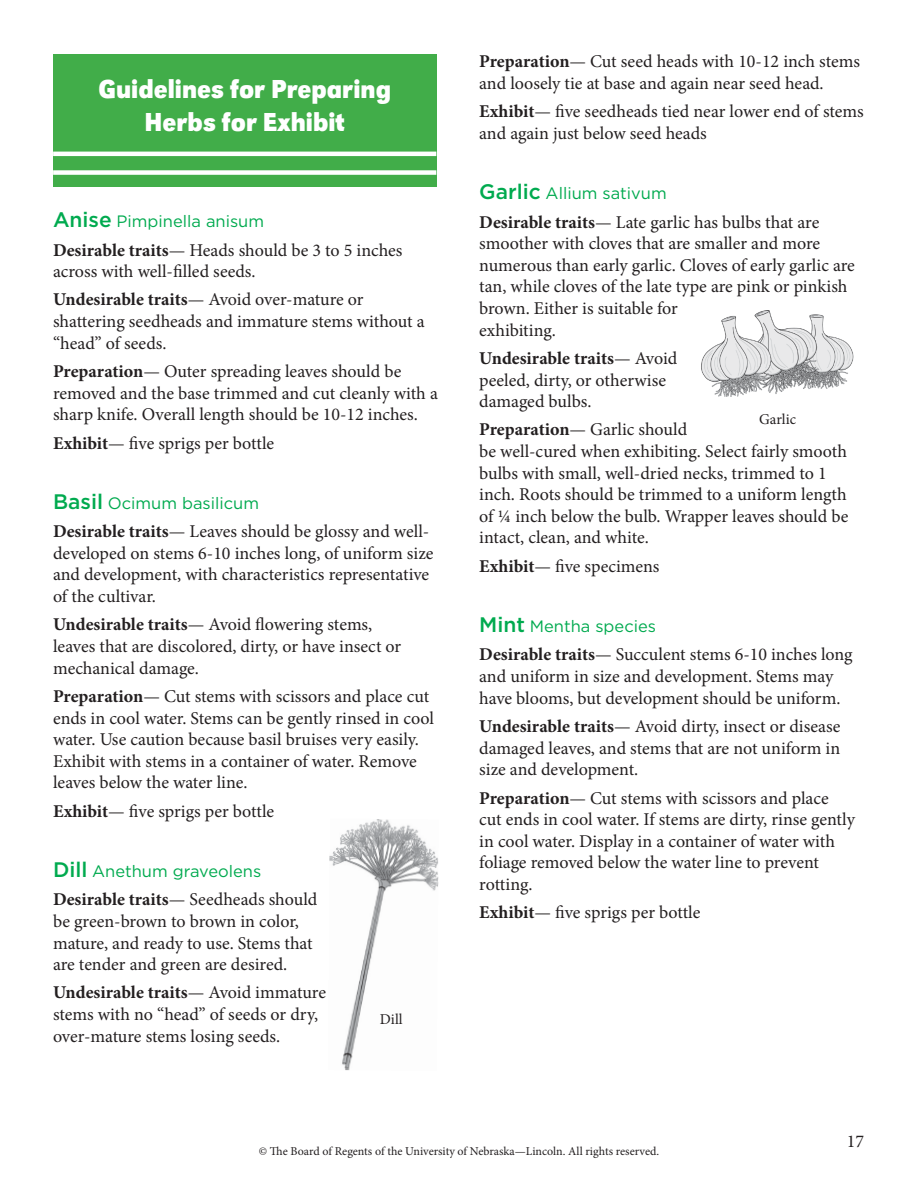
<style>
.page{position:relative;width:918px;height:1188px;background:#fff}
.page>*{position:absolute;margin:0;border:0;box-sizing:border-box;transform-origin:0 0}
.t1{font:700 27px "URW Grotesk";color:#fff;scale:.9 1}
.t2{font:18px/21.6px "Minion Pro";color:#231f20}
.t3{font:16.5px "Gotham";color:#00aa4f}
.t4{font:15px "Minion Pro";color:#231f20}
.t5{font:12px "Minion Pro";color:#231f20}
.s1{font-weight:500;font-size:21px}
.s2{font-weight:700}
</style>
<div class="page">
<div style="left:53px;top:54px;width:383px;height:133px;background:#41ad49"></div>
<hr style="left:53px;top:152px;width:383px;height:4px;background:#fff">
<div style="left:53px;top:170px;width:383px;height:5px;background:#fff"></div>
<img style="left:329px;top:819px;width:110px;height:252px">
<img style="left:701px;top:310px;width:153px;height:86px">
<p class="t1" style="left:98px;top:73px;width:327px">Guidelines for Preparing</p>
<p class="t1" style="left:144px;top:105px;width:225px">Herbs for Exhibit</p>
<p class="t3" style="left:53px;top:211px;width:213px"><span class="s1">Anise</span> Pimpinella anisum</p>
<p class="t2" style="left:53px;top:239px;width:351px"><span class="s2">Desirable traits</span>— Heads should be 3 to 5 inches across with well-filled seeds.</p>
<p class="t2" style="left:53px;top:289px;width:373px"><span class="s2">Undesirable traits</span>— Avoid over-mature or shattering seedheads and immature stems without a “head” of seeds.</p>
<p class="t2" style="left:53px;top:361px;width:386px"><span class="s2">Preparation</span>— Outer spreading leaves should be removed and the base trimmed and cut cleanly with a sharp knife. Overall length should be 10-12 inches.</p>
<p class="t2" style="left:53px;top:432px;width:223px"><span class="s2">Exhibit</span>— five sprigs per bottle</p>
<p class="t3" style="left:53px;top:492px;width:208px"><span class="s1">Basil</span> Ocimum basilicum</p>
<p class="t2" style="left:53px;top:521px;width:382px"><span class="s2">Desirable traits</span>— Leaves should be glossy and well&shy;developed on stems 6-10 inches long, of uniform size and development, with characteristics representative of the cultivar.</p>
<p class="t2" style="left:53px;top:614px;width:350px"><span class="s2">Undesirable traits</span>— Avoid flowering stems, leaves that are discolored, dirty, or have insect or mechanical damage.</p>
<p class="t2" style="left:53px;top:685px;width:383px"><span class="s2">Preparation</span>— Cut stems with scissors and place cut ends in cool water. Stems can be gently rinsed in cool water. Use caution because basil bruises very easily.<br>Exhibit with stems in a container of water. Remove leaves below the water line.</p>
<p class="t2" style="left:53px;top:800px;width:223px"><span class="s2">Exhibit</span>— five sprigs per bottle</p>
<p class="t3" style="left:53px;top:861px;width:210px"><span class="s1">Dill</span> Anethum graveolens</p>
<p class="t2" style="left:53px;top:889px;width:266px"><span class="s2">Desirable traits</span>— Seedheads should be green-brown to brown in color, mature, and ready to use. Stems that are tender and green are desired.</p>
<p class="t2" style="left:53px;top:982px;width:275px"><span class="s2">Undesirable traits</span>— Avoid immature stems with no “head” of seeds or dry, over-mature stems losing seeds.</p>
<p class="t4" style="left:380px;top:1009px;width:24px">Dill</p>
<p class="t2" style="left:479px;top:51px;width:382px"><span class="s2">Preparation</span>— Cut seed heads with 10-12 inch stems and loosely tie at base and again near seed head.</p>
<p class="t2" style="left:479px;top:101px;width:386px"><span class="s2">Exhibit</span>— five seedheads tied near lower end of stems and again just below seed heads</p>
<p class="t3" style="left:479px;top:183px;width:189px"><span class="s1">Garlic</span> Allium sativum</p>
<p class="t2" style="left:479px;top:211px;width:377px"><span class="s2">Desirable traits</span>— Late garlic has bulbs that are smoother with cloves that are smaller and more numerous than early garlic. Cloves of early garlic are tan, while cloves of the late type are pink or pinkish brown. Either is suitable for<br>exhibiting.</p>
<p class="t2" style="left:479px;top:347px;width:200px"><span class="s2">Undesirable traits</span>— Avoid peeled, dirty, or otherwise damaged bulbs.</p>
<p class="t2" style="left:479px;top:419px;width:371px"><span class="s2">Preparation</span>— Garlic should<br>be well-cured when exhibiting. Select fairly smooth bulbs with small, well-dried necks, trimmed to 1 inch. Roots should be trimmed to a uniform length of ¼ inch below the bulb. Wrapper leaves should be intact, clean, and white.</p>
<p class="t2" style="left:479px;top:555px;width:182px"><span class="s2">Exhibit</span>— five specimens</p>
<p class="t4" style="left:759px;top:409px;width:38px">Garlic</p>
<p class="t3" style="left:479px;top:616px;width:178px"><span class="s1">Mint</span> Mentha species</p>
<p class="t2" style="left:479px;top:644px;width:375px"><span class="s2">Desirable traits</span>— Succulent stems 6-10 inches long and uniform in size and development. Stems may have blooms, but development should be uniform.</p>
<p class="t2" style="left:479px;top:716px;width:363px;text-align:justify"><span class="s2">Undesirable traits</span>— Avoid dirty, insect or disease damaged leaves, and stems that are not uniform in size and development.</p>
<p class="t2" style="left:479px;top:787px;width:377px"><span class="s2">Preparation</span>— Cut stems with scissors and place cut ends in cool water. If stems are dirty, rinse gently in cool water. Display in a container of water with foliage removed below the water line to prevent rotting.</p>
<p class="t2" style="left:479px;top:902px;width:223px"><span class="s2">Exhibit</span>— five sprigs per bottle</p>
<p class="t5" style="left:259px;top:1143px;width:402px">© The Board of Regents of the University of Nebraska—Lincoln. All rights reserved.</p>
<p class="t2" style="left:847px;top:1131px;width:19px">17</p>
</div>
